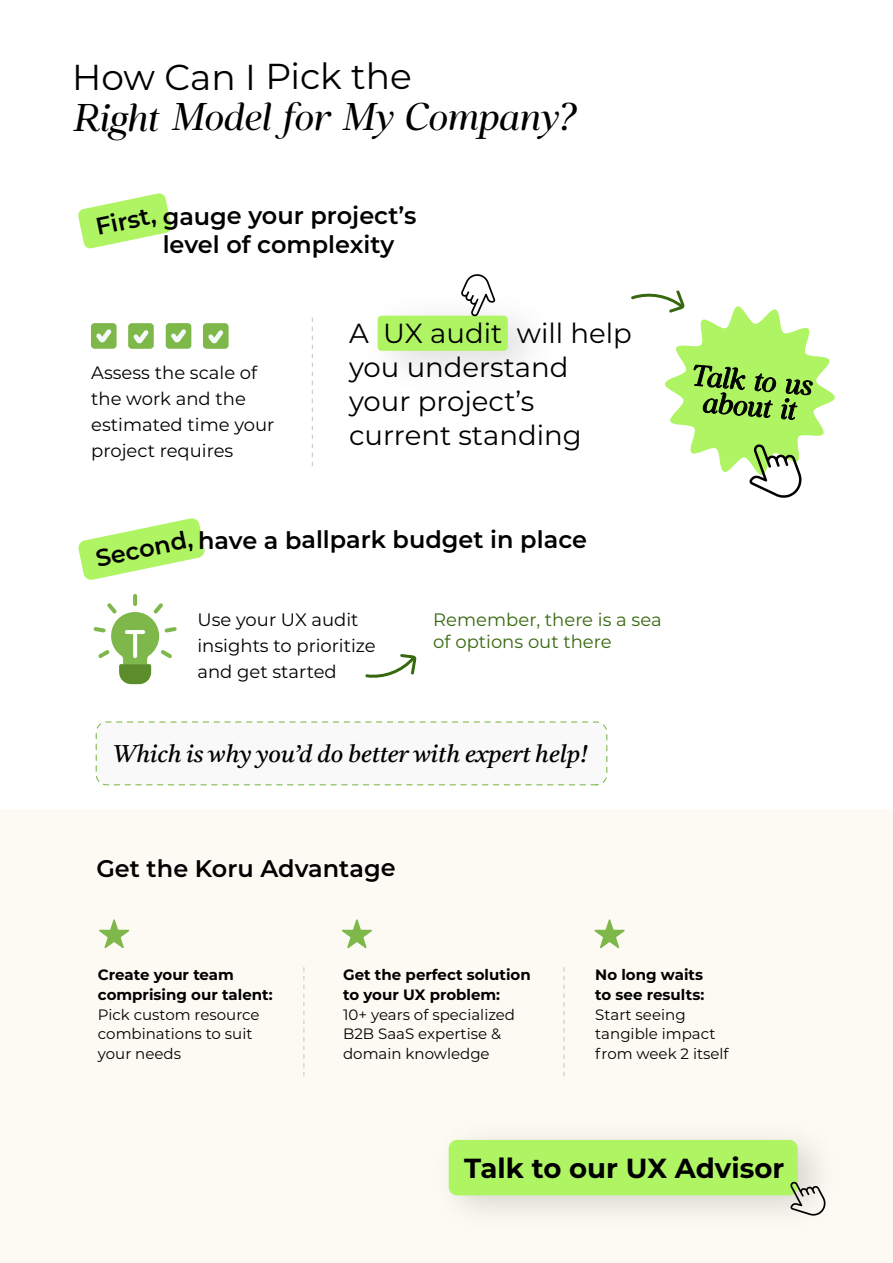
<style>
.page{position:relative;width:893px;height:1263px;background:#fff}
.page>*{position:absolute;margin:0;border:0;box-sizing:border-box;transform-origin:0 0}
.t1{font:36px "Blisstwin";color:#000}
.t2{font:36px "Montserrat";color:#000}
.t3{font:27.6px/33.9px "Montserrat";color:#000}
.t4{font:700 27.6px "Montserrat";color:#000}
.t5{font:27px/25.8px "Blisstwin";color:#000;text-align:center}
.t6{font:600 24px/29px "Montserrat";color:#000}
.t7{font:italic 24px "Castoro";color:#000}
.t8{font:18px/25.8px "Montserrat";color:#000}
.t9{font:18px/21.6px "Montserrat";color:#37680e}
.t10{font:15px/19.8px "Montserrat";color:#000}
.t11{font:700 15px/19.8px "Montserrat";color:#000}
</style>
<div class="page">
<div style="left:0;top:809px;width:893px;height:454px;background:#fcfaf2"></div>
<div style="left:378px;top:316px;width:130px;height:35px;background:#aef463;border-radius:4px"></div>
<div style="left:449px;top:1140px;width:349px;height:55px;background:#aef463;border-radius:8px"></div>
<div style="left:96px;top:722px;width:511px;height:63px;background:#f9f9f9;border-radius:11px"></div>
<div style="left:96px;top:721px;width:511px;height:64px;border:1px dashed #7eb74a;border-radius:11px"></div>
<svg style="left:312px;top:318px;width:1px;height:148px"></svg>
<svg style="left:303px;top:967px;width:1px;height:109px"></svg>
<svg style="left:564px;top:967px;width:1px;height:109px"></svg>
<svg style="left:78px;top:193px;width:94px;height:56px"></svg>
<svg style="left:78px;top:518px;width:127px;height:62px"></svg>
<div style="left:91px;top:323px;width:26px;height:26px;background:#7eb74a;border-radius:4px"></div>
<div style="left:128px;top:323px;width:26px;height:26px;background:#7eb74a;border-radius:4px"></div>
<svg style="left:96px;top:329px;width:16px;height:13px"></svg>
<svg style="left:133px;top:330px;width:16px;height:13px"></svg>
<div style="left:166px;top:323px;width:25px;height:26px;background:#7eb74a;border-radius:4px"></div>
<div style="left:203px;top:323px;width:26px;height:26px;background:#7eb74a;border-radius:4px"></div>
<svg style="left:171px;top:329px;width:15px;height:13px"></svg>
<svg style="left:208px;top:330px;width:15px;height:13px"></svg>
<svg style="left:461px;top:274px;width:34px;height:43px"></svg>
<svg style="left:790px;top:1181px;width:37px;height:35px"></svg>
<svg style="left:133px;top:594px;width:4px;height:12px"></svg>
<svg style="left:93px;top:603px;width:84px;height:81px"></svg>
<svg style="left:365px;top:654px;width:51px;height:24px"></svg>
<svg style="left:631px;top:290px;width:204px;height:208px"></svg>
<svg style="left:99px;top:919px;width:31px;height:29px"></svg>
<svg style="left:342px;top:919px;width:30px;height:29px"></svg>
<svg style="left:594px;top:919px;width:31px;height:29px"></svg>
<h1 class="t2" style="left:72px;top:52px;width:341px">How Can I Pick the</h1>
<h1 class="t1" style="left:72px;top:95px;width:503px">Right Model for My Company?</h1>
<h3 class="t6" style="left:93px;top:212px;width:62px;rotate:-12deg">First,</h3>
<h3 class="t6" style="left:163px;top:200px;width:255px">gauge your project’s level of complexity</h3>
<p class="t8" style="left:91px;top:359px;width:185px">Assess the scale of the work and the estimated time your project requires</p>
<h2 class="t3" style="left:349px;top:315px;width:284px">A UX audit will help you understand your project’s current standing</h2>
<h3 class="t6" style="left:93px;top:543px;width:100px;rotate:-12deg">Second,</h3>
<h3 class="t6" style="left:198px;top:524px;width:390px">have a ballpark budget in place</h3>
<p class="t8" style="left:197px;top:606px;width:180px">Use your UX audit insights to prioritize and get started</p>
<p class="t9" style="left:433px;top:608px;width:230px">Remember, there is a sea of options out there</p>
<h3 class="t7" style="left:113px;top:736px;width:476px">Which is why you’d do better with expert help!</h3>
<h3 class="t5" style="left:692px;top:362px;width:123px;rotate:5deg">Talk to us about it</h3>
<h3 class="t6" style="left:96px;top:853px;width:301px">Get the Koru Advantage</h3>
<p class="t11" style="left:98px;top:964px;width:176px">Create your team comprising our talent:</p>
<p class="t10" style="left:98px;top:1004px;width:163px">Pick custom resource combinations to suit your needs</p>
<p class="t11" style="left:343px;top:964px;width:189px">Get the perfect solution to your UX problem:</p>
<p class="t10" style="left:343px;top:1004px;width:173px">10+ years of specialized<br>B2B SaaS expertise &amp; domain knowledge</p>
<p class="t11" style="left:595px;top:964px;width:111px">No long waits to see results:</p>
<p class="t10" style="left:595px;top:1004px;width:135px">Start seeing tangible impact from week 2 itself</p>
<h2 class="t4" style="left:464px;top:1148px;width:322px">Talk to our UX Advisor</h2>
</div>
